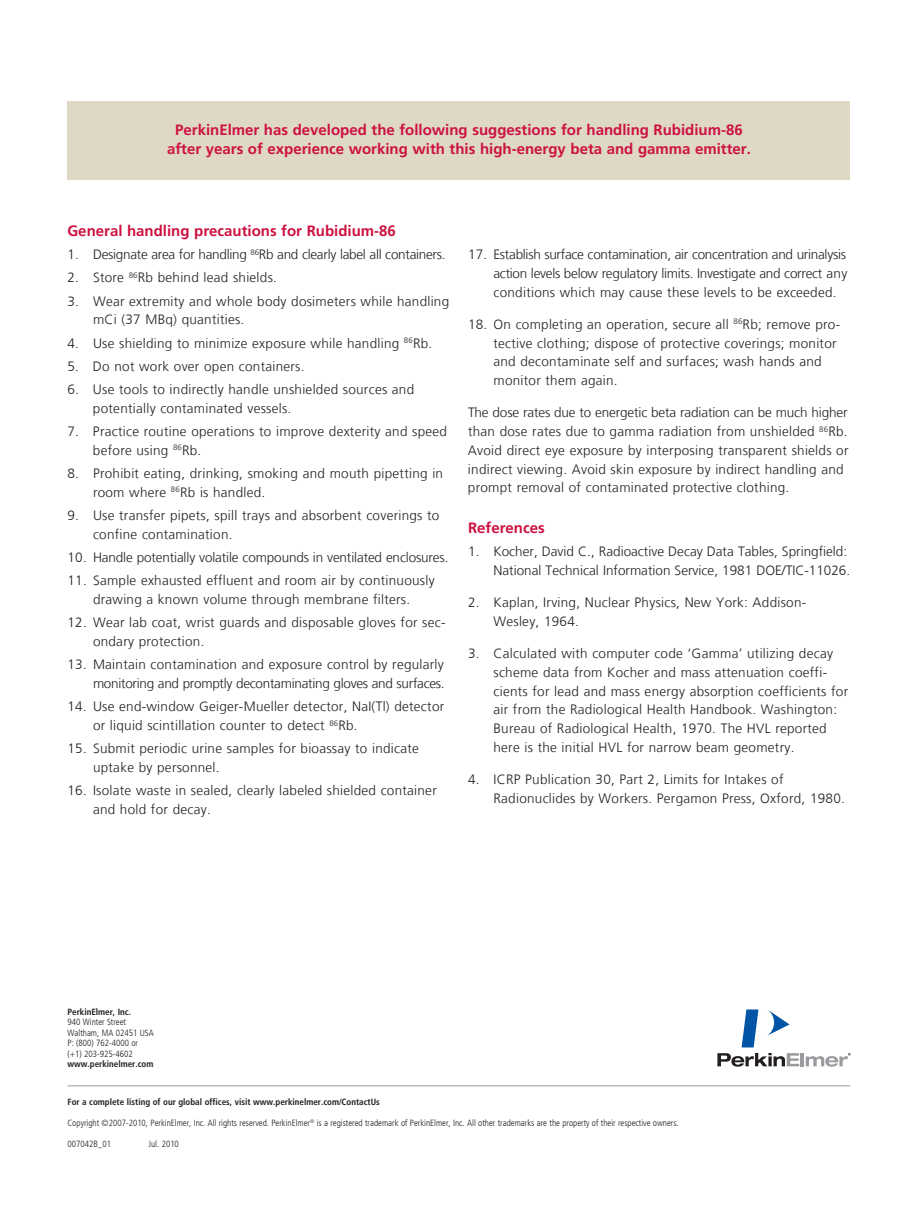
<style>
.page{position:relative;width:918px;height:1215px;background:#fff}
.page>*{position:absolute;margin:0;border:0;box-sizing:border-box;transform-origin:0 0}
.t1{font:700 15px/18.8px "Frutiger LT Com";color:#cd1141;text-align:center}
.t2{font:300 13.5px/18.8px "Frutiger LT Com";letter-spacing:.02em;color:#231f20}
.t3{font:300 13.5px/18.8px "Frutiger LT Com";letter-spacing:-.02em;color:#231f20;text-align:right}
.t4{font:300 13.5px/18.8px "Frutiger LT Com";color:#231f20;text-align:right}
.t5{font:300 13.5px "Frutiger LT Com";letter-spacing:-.01em;color:#231f20}
.t6{font:300 condensed 9px/10.5px "Frutiger LT Com";color:#231f20}
.t7{font:700 condensed 9px "Frutiger LT Com";color:#231f20}
</style>
<div class="page">
<div style="left:68px;top:101px;width:782px;height:79px;background:#ded8c4"></div>
<svg style="left:768px;top:1010px;width:22px;height:25px"></svg>
<svg style="left:742px;top:1010px;width:16px;height:37px"></svg>
<svg style="left:717px;top:1053px;width:134px;height:14px"></svg>
<hr style="left:68px;top:1085px;width:782px;height:1px;background:#999b9e">
<p class="t1" style="left:167px;top:120px;width:585px">PerkinElmer has developed the following suggestions for handling Rubidium-86 after years of experience working with this high-energy beta and gamma emitter.</p>
<p class="t1" style="left:68px;top:222px;width:330px">General handling precautions for Rubidium-86</p>
<p class="t3" style="left:68px;top:245px;width:380px">1. -Designate area for handling <sup>86</sup>Rb and clearly label all containers.</p>
<p class="t2" style="left:67px;top:269px;width:211px">2. Store <sup>86</sup>Rb behind lead shields.</p>
<p class="t2" style="left:93px;top:292px;width:358px;text-indent:-26px">3. -Wear extremity and whole body dosimeters while handling mCi (37 MBq) quantities.</p>
<p class="t2" style="left:68px;top:334px;width:366px">4. -Use shielding to minimize exposure while handling <sup>86</sup>Rb.</p>
<p class="t2" style="left:67px;top:357px;width:239px">5. Do not work over open containers.</p>
<p class="t2" style="left:93px;top:380px;width:323px;text-indent:-26px">6. -Use tools to indirectly handle unshielded sources and potentially contaminated vessels.</p>
<p class="t2" style="left:93px;top:422px;width:356px;text-indent:-26px">7. -Practice routine operations to improve dexterity and speed before using <sup>86</sup>Rb.</p>
<p class="t2" style="left:93px;top:464px;width:352px;text-indent:-26px">8. -Prohibit eating, drinking, smoking and mouth pipetting in room where <sup>86</sup>Rb is handled.</p>
<p class="t2" style="left:93px;top:506px;width:348px;text-indent:-26px">9. -Use transfer pipets, spill trays and absorbent coverings to confine contamination.</p>
<p class="t5" style="left:68px;top:550px;width:382px">10. -Handle potentially volatile compounds in ventilated enclosures.</p>
<p class="t2" style="left:68px;top:572px;width:369px;text-align:center">11. Sample exhausted effluent and room air by continuously drawing a known volume through membrane filters.</p>
<p class="t2" style="left:93px;top:614px;width:354px;text-indent:-26px">12. Wear lab coat, wrist guards and disposable gloves for sec&shy;ondary protection.</p>
<p class="t3" style="left:68px;top:656px;width:379px">13. Maintain contamination and exposure control by regularly monitoring and promptly decontaminating gloves and surfaces.</p>
<p class="t2" style="left:93px;top:698px;width:353px;text-indent:-26px">14. Use end-window Geiger-Mueller detector, NaI(Tl) detector or liquid scintillation counter to detect <sup>86</sup>Rb.</p>
<p class="t2" style="left:93px;top:740px;width:327px;text-indent:-26px">15. Submit periodic urine samples for bioassay to indicate uptake by personnel.</p>
<p class="t2" style="left:93px;top:782px;width:345px;text-indent:-26px">16. Isolate waste in sealed, clearly labeled shielded container and hold for decay.</p>
<p class="t2" style="left:494px;top:245px;width:355px;text-align:justify;text-indent:-26px">17. Establish surface contamination, air concentration and urinalysis action levels below regulatory limits. Investigate and correct any conditions which may cause these levels to be exceeded.</p>
<p class="t2" style="left:494px;top:315px;width:348px;text-indent:-25px">18. On completing an operation, secure all <sup>86</sup>Rb; remove pro&shy;tective clothing; dispose of protective coverings; monitor and decontaminate self and surfaces; wash hands and monitor them again.</p>
<p class="t2" style="left:468px;top:403px;width:382px">The dose rates due to energetic beta radiation can be much higher than dose rates due to gamma radiation from unshielded <sup>86</sup>Rb.<br>Avoid direct eye exposure by interposing transparent shields or indirect viewing. Avoid skin exposure by indirect handling and prompt removal of contaminated protective clothing.</p>
<p class="t1" style="left:468px;top:519px;width:78px">References</p>
<p class="t4" style="left:468px;top:542px;width:384px">1. -Kocher, David C., Radioactive Decay Data Tables, Springfield:<br>National Technical Information Service, 1981 DOE/TIC-11026.</p>
<p class="t2" style="left:494px;top:593px;width:314px;text-indent:-26px">2. Kaplan, Irving, Nuclear Physics, New York: Addison-<br>Wesley, 1964.</p>
<p class="t2" style="left:494px;top:644px;width:356px;text-indent:-26px">3. Calculated with computer code ‘Gamma’ utilizing decay scheme data from Kocher and mass attenuation coeffi&shy;cients for lead and mass energy absorption coefficients for air from the Radiological Health Handbook. Washington:<br>Bureau of Radiological Health, 1970. The HVL reported here is the initial HVL for narrow beam geometry.</p>
<p class="t2" style="left:494px;top:770px;width:353px;text-indent:-26px">4. ICRP Publication 30, Part 2, Limits for Intakes of<br>Radionuclides by Workers. Pergamon Press, Oxford, 1980.</p>
<p class="t7" style="left:67px;top:1006px;width:65px">PerkinElmer, Inc.</p>
<p class="t6" style="left:67px;top:1017px;width:88px">940 Winter Street<br>Waltham, MA 02451 USA<br>P: (800) 762-4000 or (+1) 203-925-4602</p>
<p class="t7" style="left:67px;top:1059px;width:87px">www.perkinelmer.com</p>
<p class="t7" style="left:68px;top:1097px;width:314px">For a complete listing of our global offices, visit www.perkinelmer.com/ContactUs</p>
<p class="t6" style="left:68px;top:1118px;width:613px">Copyright ©2007-2010, PerkinElmer, Inc. All rights reserved. PerkinElmer<sup>®</sup> is a registered trademark of PerkinElmer, Inc. All other trademarks are the property of their respective owners.</p>
<p class="t6" style="left:67px;top:1139px;width:45px">007042B_01</p>
<p class="t6" style="left:148px;top:1139px;width:32px">Jul. 2010</p>
</div>
